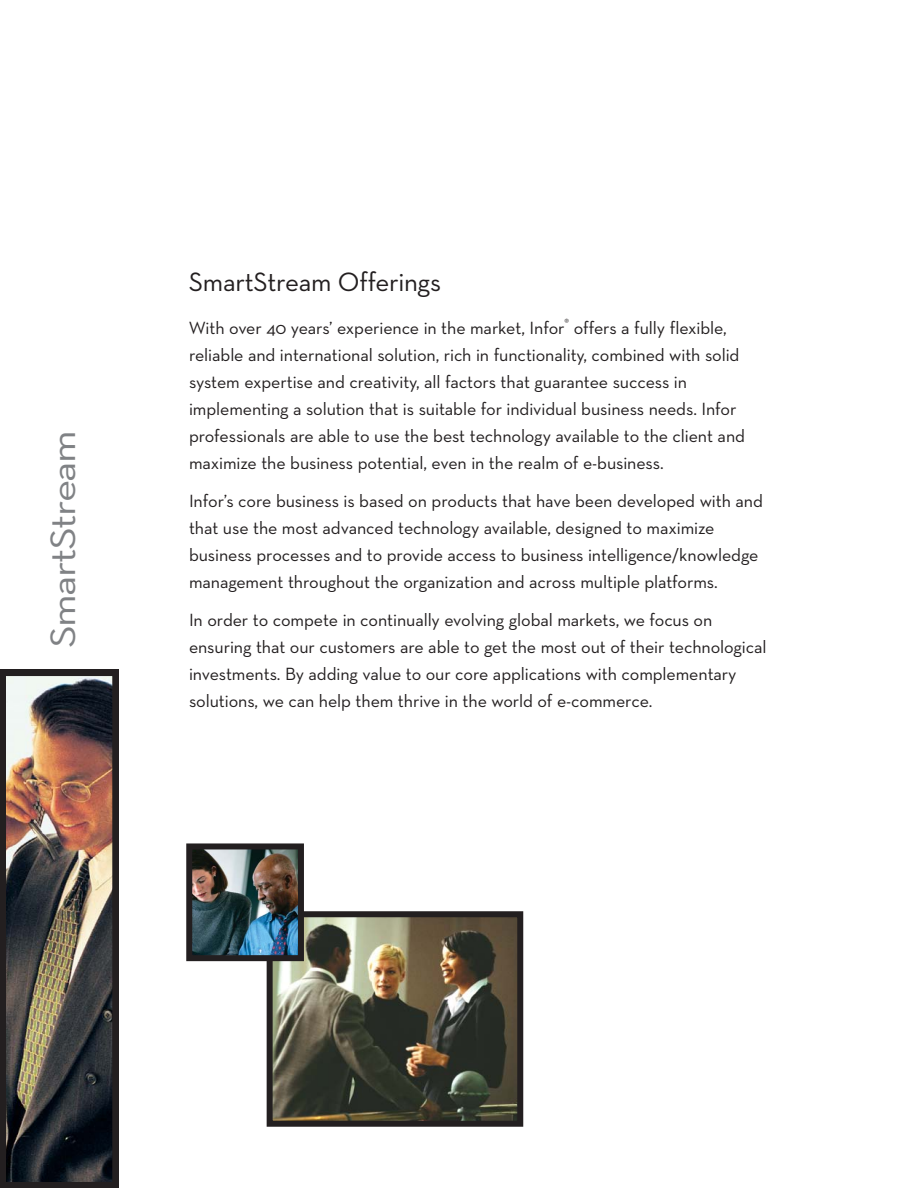
<style>
.page{position:relative;width:918px;height:1188px;background:#fff}
.page>*{position:absolute;margin:0;border:0;box-sizing:border-box;transform-origin:0 0}
.t1{font:36px "Neutra Text";letter-spacing:-.035em;color:#808285;scale:1.2 1}
.t2{font:27px "Neutra Text";letter-spacing:-.015em;color:#231f20}
.t3{font:18px/27px "Neutra Text";letter-spacing:-.005em;color:#231f20}
.t4{font:9px "Neutra Text";color:#231f20}
</style>
<div class="page">
<img style="left:7px;top:677px;width:104px;height:504px">
<div style="left:0;top:670px;width:118px;height:518px;border:6px solid #231f20"></div>
<img style="left:274px;top:918px;width:242px;height:202px">
<div style="left:267px;top:911px;width:256px;height:216px;border:6px solid #231f20"></div>
<img style="left:193px;top:850px;width:104px;height:104px">
<div style="left:186px;top:843px;width:118px;height:118px;border:6px solid #231f20"></div>
<h1 class="t1" style="left:49px;top:648px;width:183px;rotate:-90deg">SmartStream</h1>
<h2 class="t2" style="left:189px;top:272px;width:254px">SmartStream Offerings</h2>
<p class="t3" style="left:189px;top:316px;width:377px">With over 40 years’ experience in the market, Infor</p>
<p class="t4" style="left:565px;top:318px;width:6px">®</p>
<p class="t3" style="left:189px;top:316px;width:558px;text-indent:385px">offers a fully flexible, reliable and international solution, rich in functionality, combined with solid system expertise and creativity, all factors that guarantee success in implementing a solution that is suitable for individual business needs. Infor professionals are able to use the best technology available to the client and maximize the business potential, even in the realm of e-business.</p>
<p class="t3" style="left:189px;top:489px;width:575px">Infor’s core business is based on products that have been developed with and that use the most advanced technology available, designed to maximize business processes and to provide access to business intelligence/knowledge management throughout the organization and across multiple platforms.</p>
<p class="t3" style="left:189px;top:608px;width:579px">In order to compete in continually evolving global markets, we focus on ensuring that our customers are able to get the most out of their technological investments. By adding value to our core applications with complementary solutions, we can help them thrive in the world of e-commerce.</p>
</div>
